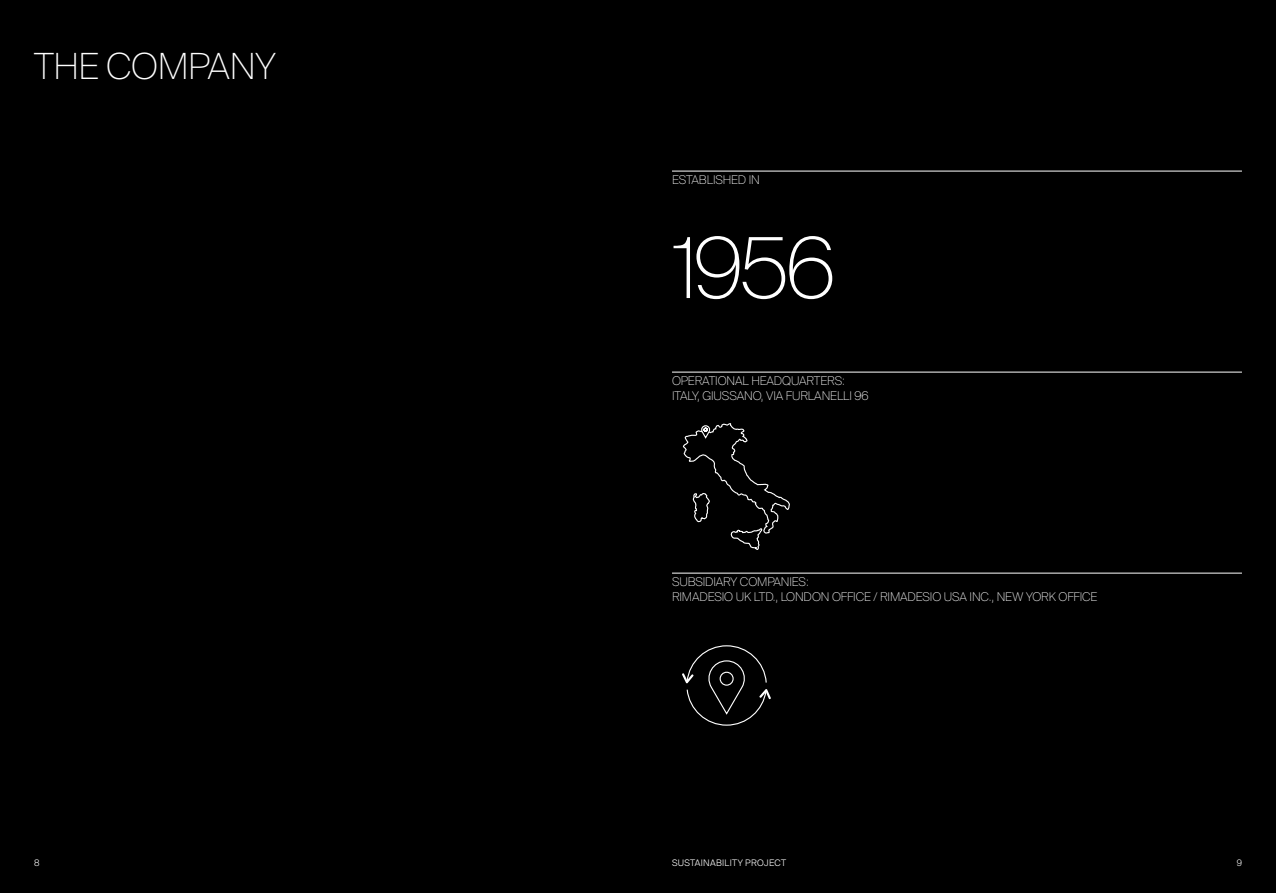
<style>
.page{position:relative;width:1276px;height:893px;background:#000}
.page>*{position:absolute;margin:0;border:0;box-sizing:border-box;transform-origin:0 0}
.t1{font:100 84px "Suisse Intl";color:#fff}
.t2{font:100 36px "Suisse Intl";letter-spacing:-.01em;color:#fff}
.t3{font:100 12px/15px "Suisse Intl";letter-spacing:-.01em;color:#fff}
.t4{font:300 9px "Suisse Intl";letter-spacing:.03em;color:#fff}
</style>
<div class="page">
<svg style="left:682px;top:423px;width:108px;height:127px"></svg>
<svg style="left:682px;top:645px;width:89px;height:81px"></svg>
<hr style="left:672px;top:171px;width:570px;height:1px;background:#fff">
<hr style="left:672px;top:372px;width:570px;height:1px;background:#fff">
<hr style="left:672px;top:573px;width:570px;height:1px;background:#fff">
<h2 class="t2" style="left:34px;top:46px;width:243px">THE COMPANY</h2>
<p class="t3" style="left:672px;top:172px;width:89px">ESTABLISHED IN</p>
<h1 class="t1" style="left:672px;top:220px;width:165px">1956</h1>
<p class="t3" style="left:672px;top:373px;width:198px">OPERATIONAL HEADQUARTERS:<br>ITALY, GIUSSANO, VIA FURLANELLI 96</p>
<p class="t3" style="left:672px;top:574px;width:427px">SUBSIDIARY COMPANIES:<br>RIMADESIO UK LTD., LONDON OFFICE / RIMADESIO USA INC., NEW YORK OFFICE</p>
<p class="t4" style="left:34px;top:857px;width:7px">8</p>
<p class="t4" style="left:672px;top:857px;width:115px">SUSTAINABILITY PROJECT</p>
<p class="t4" style="left:1236px;top:857px;width:7px">9</p>
</div>
